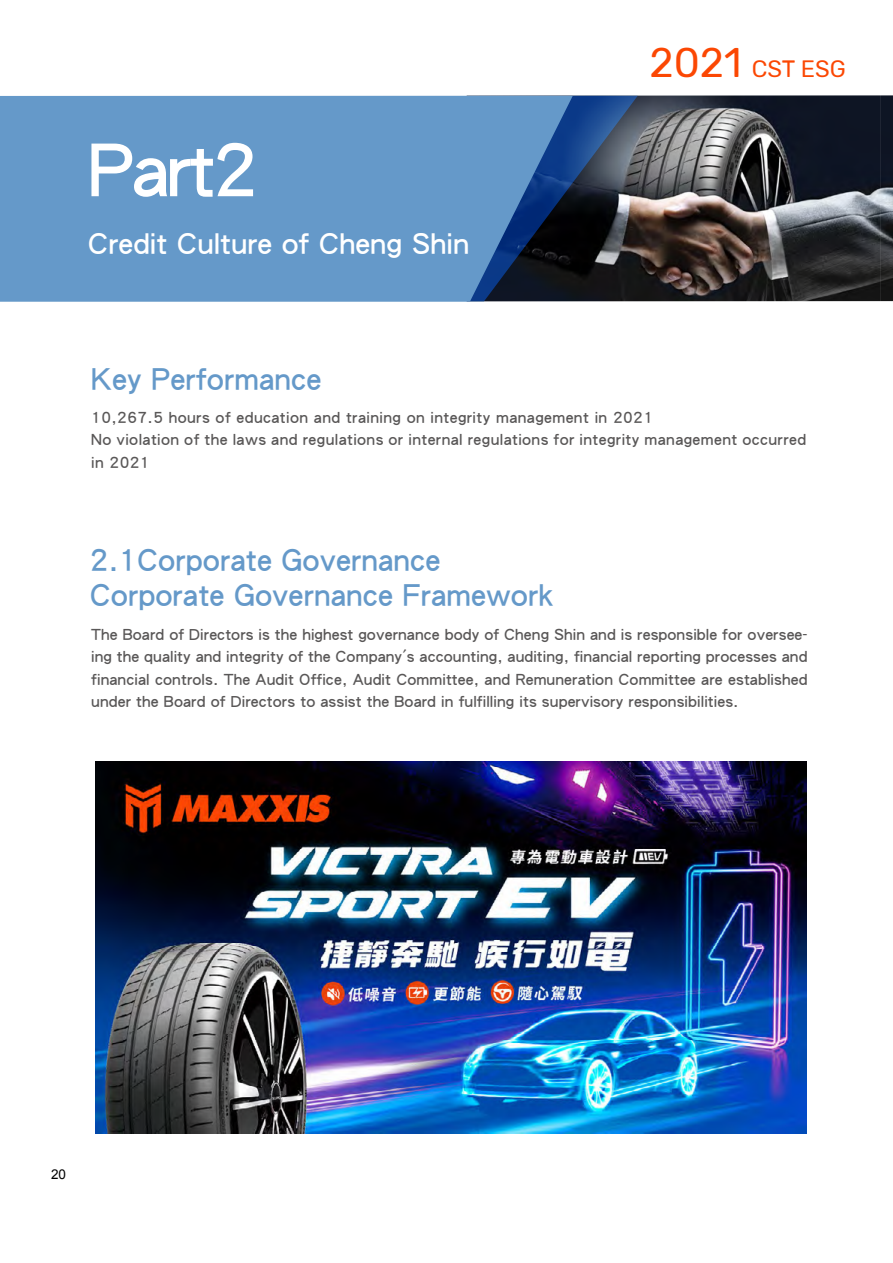
<style>
.page{position:relative;width:893px;height:1263px;background:#fff}
.page>*{position:absolute;margin:0;border:0;box-sizing:border-box;transform-origin:0 0}
.t1{font:72px "Li Hei Pro";letter-spacing:-.05em;color:#fff}
.t2{font:29.55px/35.4px "Li Hei Pro";color:#6599c9}
.t3{font:28.05px "Li Hei Pro";color:#fff}
.t4{font:23.55px "Rubik";color:#fb4703}
.t5{font:15px/22.5px "Li Hei Pro";letter-spacing:.025em;color:#595757}
.t6{font:13.5px "Arial";color:#000}
.s1{font-size:41.25px}
</style>
<div class="page">
<img style="left:0;top:95px;width:880px;height:1039px">
<svg style="left:880px;top:95px;width:13px;height:207px;background:#30353e"></svg>
<h1 class="t1" style="left:88px;top:135px;width:172px">Part2</h1>
<h3 class="t3" style="left:88px;top:230px;width:383px">Credit Culture of Cheng Shin</h3>
<h2 class="t2" style="left:91px;top:362px;width:232px">Key Performance</h2>
<h3 class="t4" style="left:650px;top:55px;width:198px"><span class="s1">2021</span> CST ESG</h3>
<p class="t5" style="left:91px;top:406px;width:716px">10,267.5 hours of education and training on integrity management in 2021<br>No violation of the laws and regulations or internal regulations for integrity management occurred in 2021</p>
<h2 class="t2" style="left:90px;top:543px;width:465px">2.1Corporate Governance<br>Corporate Governance Framework</h2>
<p class="t5" style="left:91px;top:623px;width:718px;text-align:justify">The Board of Directors is the highest governance body of Cheng Shin and is responsible for oversee&shy;ing the quality and integrity of the Company's accounting, auditing, financial reporting processes and financial controls. The Audit Office, Audit Committee, and Remuneration Committee are established under the Board of Directors to assist the Board in fulfilling its supervisory responsibilities.</p>
<p class="t6" style="left:51px;top:1165px;width:17px">20</p>
</div>
